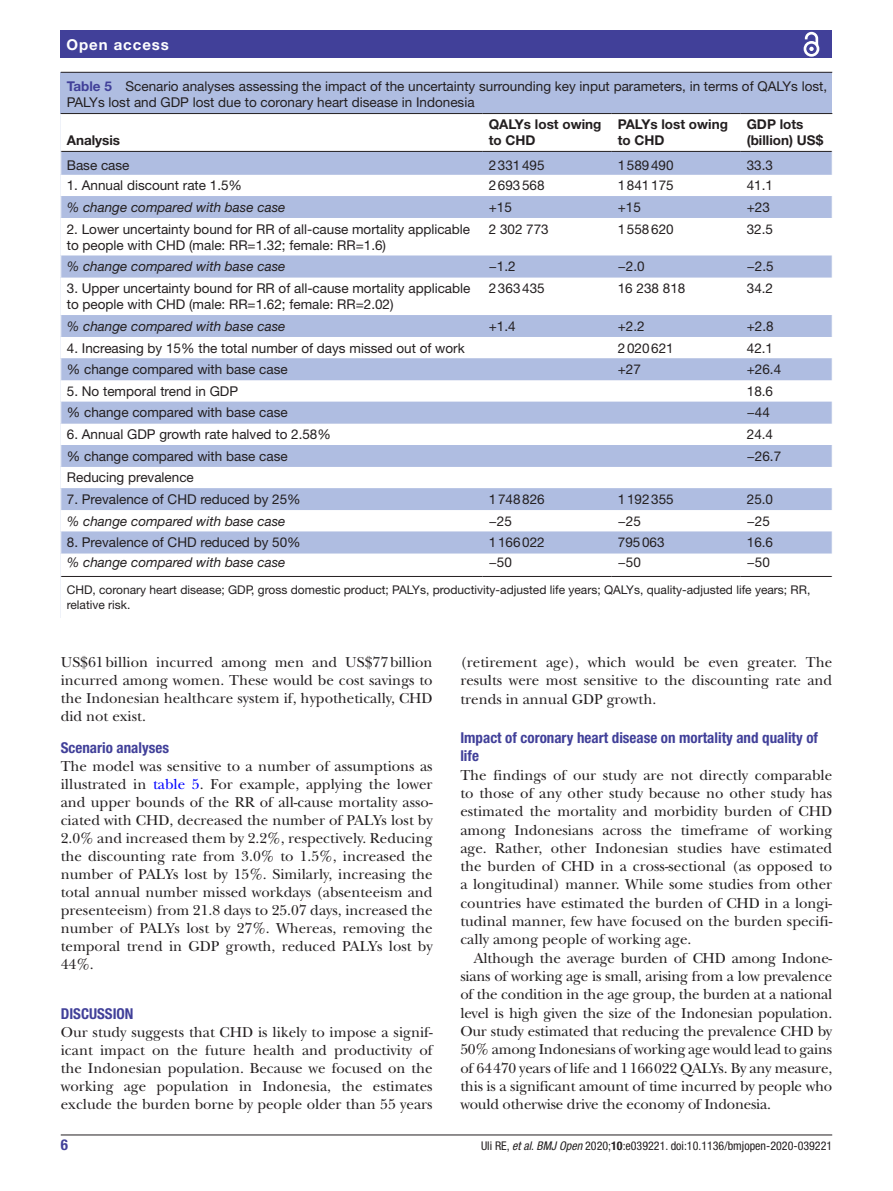
<style>
.page{position:relative;width:893px;height:1191px;background:#fff}
.page>*{position:absolute;margin:0;border:0;box-sizing:border-box;transform-origin:0 0}
.t1{font:15px/18.3px "New Baskerville";color:#231f20;text-align:justify}
.t2{font:700 condensed 15px/18px "Helvetica Neue LT Std";color:#414099}
.t3{font:700 15px "Helvetica Neue LT Std";letter-spacing:.065em;color:#fff}
.t4{font:13.5px/16.2px "Helvetica Neue LT Std";color:#231f20}
.t5{font:italic 13.5px "Helvetica Neue LT Std";color:#231f20}
.t6{font:700 13.5px/16.2px "Helvetica Neue LT Std";color:#231f20}
.t7{font:12px/15px "Helvetica Neue LT Std";color:#231f20}
.t8{font:condensed 12px "Helvetica Neue LT Std";color:#231f20}
.s1{font-weight:700;color:#414099}
.s2{color:#00f}
.s3{font-style:italic}
.s4{font-weight:700}
</style>
<div class="page">
<hr style="left:61px;top:1134px;width:771px;height:1px;background:#231f20">
<div style="left:61px;top:31px;width:771px;height:27px;background:#414099"></div>
<svg style="left:803px;top:31px;width:17px;height:26px"></svg>
<div style="left:61px;top:73px;width:771px;height:545px;background:#afbde1"></div>
<hr style="left:61px;top:72px;width:771px;height:1px;background:#231f20">
<div style="left:61px;top:114px;width:771px;height:504px;background:#fff"></div>
<svg style="left:61px;top:152px;width:771px;height:401px"></svg>
<hr style="left:61px;top:113px;width:422px;height:1px;background:#231f20">
<hr style="left:61px;top:151px;width:422px;height:1px;background:#231f20">
<hr style="left:483px;top:113px;width:129px;height:1px;background:#231f20">
<hr style="left:483px;top:151px;width:129px;height:1px;background:#231f20">
<hr style="left:612px;top:113px;width:129px;height:1px;background:#231f20">
<hr style="left:612px;top:151px;width:129px;height:1px;background:#231f20">
<hr style="left:741px;top:113px;width:91px;height:1px;background:#231f20">
<hr style="left:741px;top:151px;width:91px;height:1px;background:#231f20">
<hr style="left:483px;top:576px;width:129px;height:1px;background:#231f20">
<hr style="left:612px;top:576px;width:129px;height:1px;background:#231f20">
<hr style="left:741px;top:576px;width:91px;height:1px;background:#231f20">
<hr style="left:61px;top:576px;width:422px;height:1px;background:#231f20">
<svg style="left:60px;top:151px;width:1px;height:67px"></svg>
<svg style="left:60px;top:256px;width:1px;height:21px"></svg>
<svg style="left:60px;top:315px;width:1px;height:261px"></svg>
<hr style="left:67px;top:608px;width:765px;height:2px;background:#fff">
<p class="t3" style="left:66px;top:35px;width:104px">Open access</p>
<p class="t4" style="left:67px;top:77px;width:762px"><span class="s1">Table 5</span> Scenario analyses assessing the impact of the uncertainty surrounding key input parameters, in terms of QALYs lost,<br>PALYs lost and GDP lost due to coronary heart disease in Indonesia</p>
<p class="t6" style="left:67px;top:132px;width:55px">Analysis</p>
<p class="t6" style="left:489px;top:116px;width:114px">QALYs lost owing to CHD</p>
<p class="t6" style="left:618px;top:116px;width:112px">PALYs lost owing to CHD</p>
<p class="t6" style="left:747px;top:116px;width:78px">GDP lots (billion) US$</p>
<p class="t4" style="left:67px;top:157px;width:64px">Base case</p>
<p class="t4" style="left:489px;top:157px;width:57px">2331495</p>
<p class="t4" style="left:618px;top:157px;width:57px">1589490</p>
<p class="t4" style="left:747px;top:157px;width:28px">33.3</p>
<p class="t4" style="left:67px;top:177px;width:177px">1. Annual discount rate 1.5%</p>
<p class="t4" style="left:489px;top:177px;width:57px">2693568</p>
<p class="t4" style="left:618px;top:177px;width:57px">1841175</p>
<p class="t4" style="left:747px;top:177px;width:28px">41.1</p>
<p class="t5" style="left:67px;top:199px;width:220px">% change compared with base case</p>
<p class="t4" style="left:489px;top:199px;width:25px">+15</p>
<p class="t4" style="left:618px;top:199px;width:25px">+15</p>
<p class="t4" style="left:747px;top:199px;width:25px">+23</p>
<p class="t4" style="left:67px;top:220px;width:405px">2. Lower uncertainty bound for RR of all-cause mortality applicable to people with CHD (male: RR=1.32; female: RR=1.6)</p>
<p class="t4" style="left:489px;top:220px;width:62px">2 302 773</p>
<p class="t4" style="left:618px;top:220px;width:57px">1558620</p>
<p class="t4" style="left:747px;top:220px;width:28px">32.5</p>
<p class="t5" style="left:67px;top:258px;width:220px">% change compared with base case</p>
<p class="t4" style="left:489px;top:258px;width:28px">−1.2</p>
<p class="t4" style="left:618px;top:258px;width:28px">−2.0</p>
<p class="t4" style="left:747px;top:258px;width:28px">−2.5</p>
<p class="t4" style="left:67px;top:280px;width:405px">3. Upper uncertainty bound for RR of all-cause mortality applicable to people with CHD (male: RR=1.62; female: RR=2.02)</p>
<p class="t4" style="left:489px;top:280px;width:57px">2363435</p>
<p class="t4" style="left:618px;top:280px;width:69px">16 238 818</p>
<p class="t4" style="left:747px;top:280px;width:28px">34.2</p>
<p class="t5" style="left:67px;top:318px;width:220px">% change compared with base case</p>
<p class="t4" style="left:489px;top:318px;width:28px">+1.4</p>
<p class="t4" style="left:618px;top:318px;width:28px">+2.2</p>
<p class="t4" style="left:747px;top:318px;width:28px">+2.8</p>
<p class="t4" style="left:67px;top:339px;width:399px">4. Increasing by 15% the total number of days missed out of work</p>
<p class="t4" style="left:618px;top:339px;width:57px">2020621</p>
<p class="t4" style="left:747px;top:339px;width:28px">42.1</p>
<p class="t4" style="left:67px;top:361px;width:222px">% change compared with base case</p>
<p class="t4" style="left:618px;top:361px;width:25px">+27</p>
<p class="t4" style="left:747px;top:361px;width:36px">+26.4</p>
<p class="t4" style="left:67px;top:383px;width:173px">5. No temporal trend in GDP</p>
<p class="t4" style="left:747px;top:383px;width:28px">18.6</p>
<p class="t4" style="left:67px;top:404px;width:222px">% change compared with base case</p>
<p class="t4" style="left:747px;top:404px;width:25px">−44</p>
<p class="t4" style="left:67px;top:426px;width:266px">6. Annual GDP growth rate halved to 2.58%</p>
<p class="t4" style="left:747px;top:426px;width:28px">24.4</p>
<p class="t4" style="left:67px;top:447px;width:222px">% change compared with base case</p>
<p class="t4" style="left:747px;top:447px;width:36px">−26.7</p>
<p class="t4" style="left:67px;top:469px;width:129px">Reducing prevalence</p>
<p class="t4" style="left:67px;top:491px;width:235px">7. Prevalence of CHD reduced by 25%</p>
<p class="t4" style="left:489px;top:491px;width:57px">1748826</p>
<p class="t4" style="left:618px;top:491px;width:57px">1192355</p>
<p class="t4" style="left:747px;top:491px;width:28px">25.0</p>
<p class="t5" style="left:67px;top:513px;width:220px">% change compared with base case</p>
<p class="t4" style="left:489px;top:512px;width:25px">−25</p>
<p class="t4" style="left:618px;top:512px;width:25px">−25</p>
<p class="t4" style="left:747px;top:512px;width:25px">−25</p>
<p class="t4" style="left:67px;top:534px;width:235px">8. Prevalence of CHD reduced by 50%</p>
<p class="t4" style="left:489px;top:534px;width:57px">1166022</p>
<p class="t4" style="left:618px;top:534px;width:48px">795063</p>
<p class="t4" style="left:747px;top:534px;width:28px">16.6</p>
<p class="t5" style="left:67px;top:554px;width:220px">% change compared with base case</p>
<p class="t4" style="left:489px;top:554px;width:25px">−50</p>
<p class="t4" style="left:618px;top:554px;width:25px">−50</p>
<p class="t4" style="left:747px;top:554px;width:25px">−50</p>
<p class="t7" style="left:67px;top:582px;width:745px">CHD, coronary heart disease; GDP, gross domestic product; PALYs, productivity-adjusted life years; QALYs, quality-adjusted life years; RR, relative risk.</p>
<p class="t1" style="left:61px;top:653px;width:373px">US$61billion incurred among men and US$77billion incurred among women. These would be cost savings to the Indonesian healthcare system if, hypothetically, CHD did not exist.</p>
<p class="t2" style="left:61px;top:738px;width:110px">Scenario analyses</p>
<p class="t1" style="left:61px;top:757px;width:373px">The model was sensitive to a number of assumptions as illustrated in <span class="s2">table 5</span>. For example, applying the lower and upper bounds of the RR of all-cause mortality asso&shy;ciated with CHD, decreased the number of PALYs lost by 2.0% and increased them by 2.2%, respectively. Reducing the discounting rate from 3.0% to 1.5%, increased the number of PALYs lost by 15%. Similarly, increasing the total annual number missed workdays (absenteeism and presenteeism) from 21.8 days to 25.07 days, increased the number of PALYs lost by 27%. Whereas, removing the temporal trend in GDP growth, reduced PALYs lost by 44%.</p>
<p class="t2" style="left:61px;top:1004px;width:74px">DISCUSSION</p>
<p class="t1" style="left:61px;top:1023px;width:373px">Our study suggests that CHD is likely to impose a signif&shy;icant impact on the future health and productivity of the Indonesian population. Because we focused on the working age population in Indonesia, the estimates exclude the burden borne by people older than 55 years</p>
<p class="t1" style="left:460px;top:653px;width:373px">(retirement age), which would be even greater. The results were most sensitive to the discounting rate and trends in annual GDP growth.</p>
<p class="t2" style="left:460px;top:729px;width:359px">Impact of coronary heart disease on mortality and quality of life</p>
<p class="t1" style="left:460px;top:765px;width:373px">The findings of our study are not directly comparable to those of any other study because no other study has estimated the mortality and morbidity burden of CHD among Indonesians across the timeframe of working age. Rather, other Indonesian studies have estimated the burden of CHD in a cross-sectional (as opposed to a longitudinal) manner. While some studies from other countries have estimated the burden of CHD in a longi&shy;tudinal manner, few have focused on the burden specifi&shy;cally among people of working age.</p>
<p class="t1" style="left:460px;top:948px;width:373px;text-indent:14px">Although the average burden of CHD among Indone&shy;sians of working age is small, arising from a low prevalence of the condition in the age group, the burden at a national level is high given the size of the Indonesian population.<br>Our study estimated that reducing the prevalence CHD by 50% among Indonesians of working age would lead to gains of 64470 years of life and 1166022 QALYs. By any measure, this is a significant amount of time incurred by people who would otherwise drive the economy of Indonesia.</p>
<p class="t2" style="left:61px;top:1135px;width:9px">6</p>
<p class="t8" style="left:481px;top:1138px;width:353px">Uli RE, <span class="s3">et al</span>. <span class="s3">BMJ Open</span> 2020;<span class="s4">10</span>:e039221. doi:10.1136/bmjopen-2020-039221</p>
</div>
